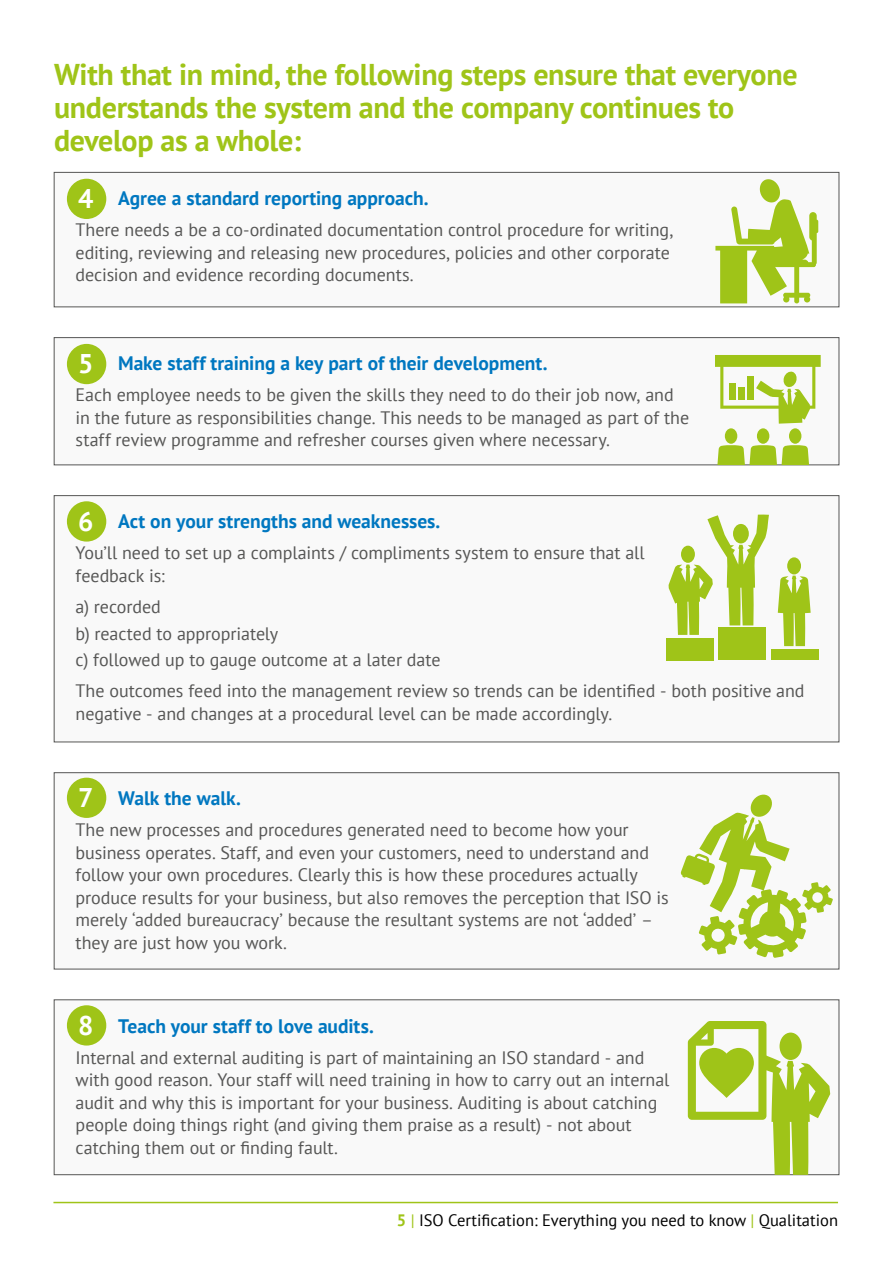
<style>
.page{position:relative;width:893px;height:1263px;background:#fff}
.page>*{position:absolute;margin:0;border:0;box-sizing:border-box;transform-origin:0 0}
.t1{font:700 30px/33px "PT Sans";letter-spacing:-.01em;color:#9fc418}
.t2{font:700 27px "PT Sans";color:#fff}
.t3{font:700 19.5px "PT Sans";color:#0077c0}
.t4{font:18px/22.5px "PT Sans";letter-spacing:-.005em;color:#565655}
.t5{font:16.5px "PT Sans";color:#000}
.s1{font-weight:700;color:#9fc418}
.s2{color:#9fc418}
</style>
<div class="page">
<hr style="left:53px;top:1202px;width:785px;height:1px;background:#9fc418">
<div style="left:54px;top:172px;width:785px;height:135px;background:#f9f9f9"></div>
<div style="left:54px;top:172px;width:785px;height:135px;border:1px solid #565655"></div>
<svg style="left:715px;top:179px;width:103px;height:124px"></svg>
<div style="left:67px;top:179px;width:39px;height:40px;background:#9fc418;border-radius:50%"></div>
<div style="left:54px;top:338px;width:785px;height:127px;background:#f9f9f9"></div>
<div style="left:54px;top:337px;width:785px;height:128px;border:1px solid #565655"></div>
<svg style="left:715px;top:355px;width:106px;height:69px"></svg>
<div style="left:725px;top:428px;width:12px;height:16px;background:#9fc418;border-radius:50%"></div>
<div style="left:757px;top:428px;width:12px;height:16px;background:#9fc418;border-radius:50%"></div>
<div style="left:789px;top:428px;width:12px;height:16px;background:#9fc418;border-radius:50%"></div>
<svg style="left:717px;top:445px;width:92px;height:20px;background:#aecc40"></svg>
<div style="left:738px;top:387px;width:7px;height:12px;background:#9fc418"></div>
<div style="left:729px;top:383px;width:7px;height:16px;background:#9fc418"></div>
<div style="left:747px;top:376px;width:7px;height:23px;background:#9fc418"></div>
<div style="left:67px;top:344px;width:39px;height:40px;background:#9fc418;border-radius:50%"></div>
<div style="left:54px;top:496px;width:785px;height:246px;background:#f9f9f9"></div>
<div style="left:54px;top:495px;width:785px;height:247px;border:1px solid #565655"></div>
<svg style="left:669px;top:514px;width:100px;height:121px"></svg>
<div style="left:787px;top:557px;width:14px;height:17px;background:#9fc418;border-radius:50%"></div>
<svg style="left:778px;top:576px;width:33px;height:70px"></svg>
<div style="left:718px;top:628px;width:48px;height:32px;background:#9fc418"></div>
<div style="left:666px;top:638px;width:48px;height:22px;background:#9fc418"></div>
<div style="left:771px;top:649px;width:47px;height:11px;background:#9fc418"></div>
<div style="left:67px;top:501px;width:39px;height:41px;background:#9fc418;border-radius:50%"></div>
<div style="left:54px;top:773px;width:785px;height:196px;background:#f9f9f9"></div>
<div style="left:54px;top:772px;width:785px;height:197px;border:1px solid #565655"></div>
<svg style="left:680px;top:794px;width:153px;height:164px"></svg>
<div style="left:67px;top:778px;width:39px;height:40px;background:#9fc418;border-radius:50%"></div>
<div style="left:54px;top:1000px;width:785px;height:175px;background:#f9f9f9"></div>
<div style="left:54px;top:1000px;width:785px;height:175px;border:1px solid #565655"></div>
<svg style="left:688px;top:1021px;width:142px;height:154px"></svg>
<div style="left:67px;top:1005px;width:39px;height:40px;background:#9fc418;border-radius:50%"></div>
<h1 class="t1" style="left:54px;top:57px;width:745px">With that in mind, the following steps ensure that everyone understands the system and the company continues to develop as a whole:</h1>
<p class="t3" style="left:118px;top:185px;width:312px">Agree a standard reporting approach.</p>
<p class="t4" style="left:76px;top:218px;width:599px">There needs a be a co-ordinated documentation control procedure for writing, editing, reviewing and releasing new procedures, policies and other corporate decision and evidence recording documents.</p>
<h2 class="t2" style="left:78px;top:181px;width:17px">4</h2>
<h2 class="t2" style="left:78px;top:346px;width:17px">5</h2>
<p class="t3" style="left:118px;top:350px;width:431px">Make staff training a key part of their development.</p>
<p class="t4" style="left:76px;top:383px;width:615px">Each employee needs to be given the skills they need to do their job now, and in the future as responsibilities change. This needs to be managed as part of the staff review programme and refresher courses given where necessary.</p>
<h2 class="t2" style="left:78px;top:503px;width:17px">6</h2>
<p class="t3" style="left:118px;top:508px;width:324px">Act on your strengths and weaknesses.</p>
<p class="t4" style="left:76px;top:541px;width:571px">You’ll need to set up a complaints / compliments system to ensure that all feedback is:</p>
<p class="t4" style="left:76px;top:593px;width:367px;line-height:26.7px">a) recorded<br>b) reacted to appropriately<br>c) followed up to gauge outcome at a later date</p>
<p class="t4" style="left:76px;top:679px;width:731px">The outcomes feed into the management review so trends can be identified - both positive and negative - and changes at a procedural level can be made accordingly.</p>
<h2 class="t2" style="left:78px;top:779px;width:17px">7</h2>
<p class="t3" style="left:118px;top:786px;width:124px">Walk the walk.</p>
<p class="t4" style="left:76px;top:818px;width:595px">The new processes and procedures generated need to become how your business operates. Staff, and even your customers, need to understand and follow your own procedures. Clearly this is how these procedures actually produce results for your business, but also removes the perception that ISO is merely ‘added bureaucracy’ because the resultant systems are not ‘added’ – they are just how you work.</p>
<h2 class="t2" style="left:78px;top:1007px;width:17px">8</h2>
<p class="t3" style="left:118px;top:1013px;width:257px">Teach your staff to love audits.</p>
<p class="t4" style="left:76px;top:1046px;width:595px">Internal and external auditing is part of maintaining an ISO standard - and with good reason. Your staff will need training in how to carry out an internal audit and why this is important for your business. Auditing is about catching people doing things right (and giving them praise as a result) - not about catching them out or finding fault.</p>
<p class="t5" style="left:397px;top:1209px;width:443px"><span class="s1">5</span> <span class="s2">|</span> ISO Certification: Everything you need to know <span class="s2">|</span> Qualitation</p>
</div>
